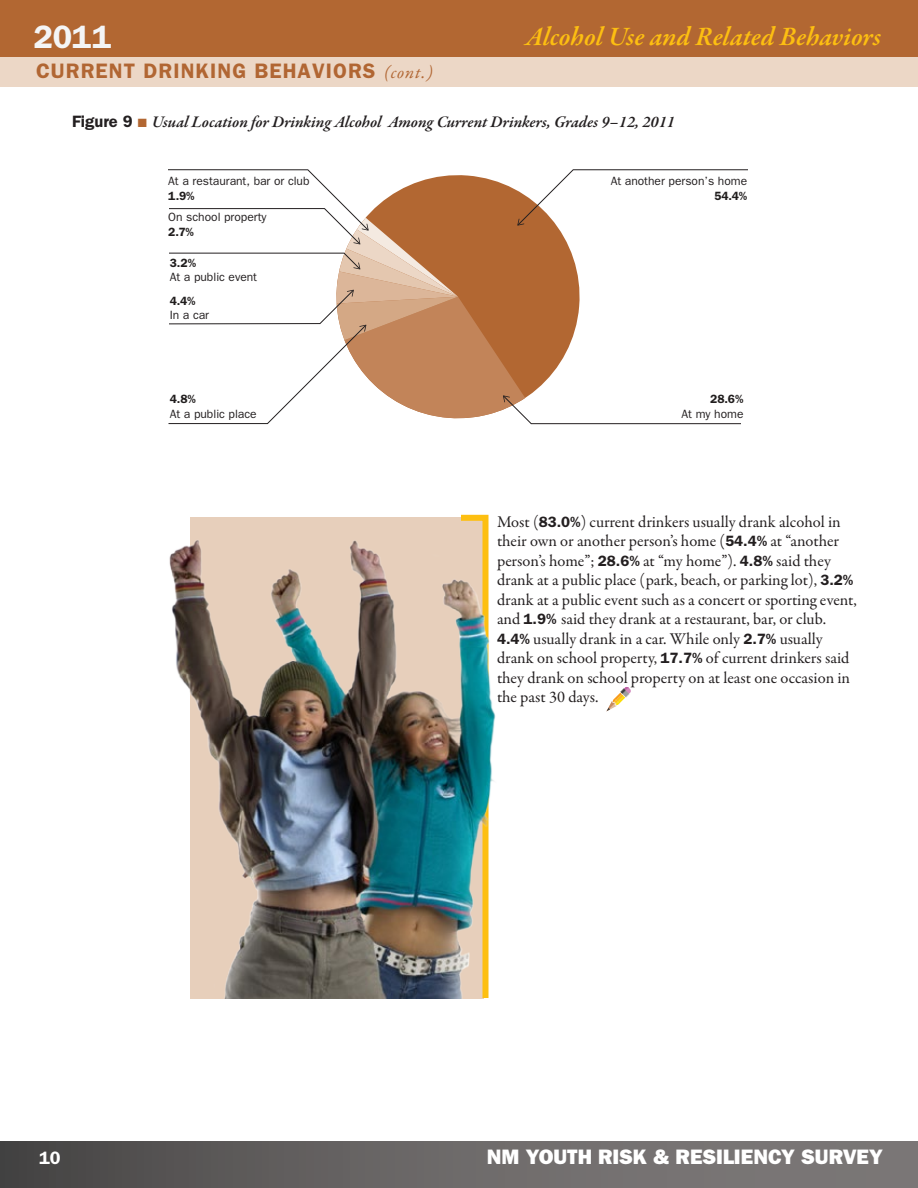
<style>
.page{position:relative;width:918px;height:1188px;background:#fff}
.page>*{position:absolute;margin:0;border:0;box-sizing:border-box;transform-origin:0 0}
.t1{font:600 32.4px "Franklin Gothic";color:#f4f5f6}
.t2{font:italic 600 27px "Garamond Premr Pro";letter-spacing:-.005em;color:#fdbf11}
.Topic_Head_cont{font:600 21px "Franklin Gothic";letter-spacing:.05em;color:#b16633}
.t3{font:800 21px "Franklin Gothic";color:#fff}
.t4{font:600 18px "Franklin Gothic";color:#fff}
.Body_Copy{font:16.5px/19.5px "Garamond Premr Pro";color:#231f20}
.Figure_Head{font:italic 600 16.5px "Garamond Premr Pro";letter-spacing:-.005em;color:#231f20}
.t5{font:12px/14.4px "Franklin Gothic";color:#231f20}
.s1{font-family:"Garamond Premr Pro";font-weight:400;font-style:italic;font-size:18px}
.s2{font-family:"Franklin Gothic";font-style:normal}
.s3{color:#b26732}
.s4{font-weight:600;color:#211e1e}
.s5{font-family:"Franklin Gothic";font-weight:600;font-size:15px}
</style>
<div class="page">
<div style="left:0;top:0;width:918px;height:57px;background:#b26732"></div>
<div style="left:0;top:1141px;width:918px;height:47px;background:linear-gradient(to right,#4c4a4a,#847f7f)"></div>
<div style="left:0;top:57px;width:918px;height:30px;background:#ecd7c6"></div>
<div style="left:190px;top:518px;width:293px;height:481px;background:#e7cfbb"></div>
<svg style="left:168px;top:169px;width:580px;height:255px"></svg>
<svg style="left:606px;top:687px;width:25px;height:24px"></svg>
<svg style="left:461px;top:515px;width:28px;height:15px"></svg>
<img style="left:169px;top:530px;width:327px;height:469px">
<h1 class="t1" style="left:33px;top:17px;width:79px">2011</h1>
<p class="Topic_Head_cont" style="left:36px;top:59px;width:398px">CURRENT DRINKING BEHAVIORS <span class="s1">(cont.)</span></p>
<h2 class="t2" style="left:526px;top:19px;width:357px">Alcohol Use and Related Behaviors</h2>
<p class="Figure_Head" style="left:72px;top:111px;width:605px"><span class="s2">Figure 9</span> <span class="s3">■</span> Usual Location for Drinking Alcohol Among Current Drinkers, Grades 9–12, 2011</p>
<p class="t5" style="left:168px;top:173px;width:143px;line-height:15px">At a restaurant, bar or club<br><span class="s4">1.9%</span></p>
<p class="t5" style="left:611px;top:173px;width:138px;line-height:15px;text-align:right">At another person’s home<br><span class="s4">54.4%</span></p>
<p class="t5" style="left:168px;top:209px;width:100px;line-height:15px">On school property<br><span class="s4">2.7%</span></p>
<p class="t5" style="left:170px;top:255px;width:89px"><span class="s4">3.2%<br></span>At a public event</p>
<p class="t5" style="left:170px;top:293px;width:41px"><span class="s4">4.4%<br></span>In a car</p>
<p class="t5" style="left:170px;top:392px;width:88px"><span class="s4">4.8%<br></span>At a public place</p>
<p class="t4" style="left:39px;top:1147px;width:23px">10</p>
<p class="t5" style="left:682px;top:392px;width:63px;text-align:right"><span class="s4">28.6%<br></span>At my home</p>
<p class="Body_Copy" style="left:497px;top:512px;width:361px">Most (<span class="s5">83.0%</span>) current drinkers usually drank alcohol in their own or another person’s home (<span class="s5">54.4%</span> at “another person’s home”; <span class="s5">28.6%</span> at “my home”). <span class="s5">4.8%</span> said they drank at a public place (park, beach, or parking lot), <span class="s5">3.2% </span>drank at a public event such as a concert or sporting event, and <span class="s5">1.9%</span> said they drank at a restaurant, bar, or club.<br><span class="s5">4.4%</span> usually drank in a car. While only <span class="s5">2.7%</span> usually drank on school property, <span class="s5">17.7%</span> of current drinkers said they drank on school property on at least one occasion in the past 30 days.</p>
<p class="t3" style="left:487px;top:1144px;width:398px">NM YOUTH RISK &amp; RESILIENCY SURVEY</p>
</div>
